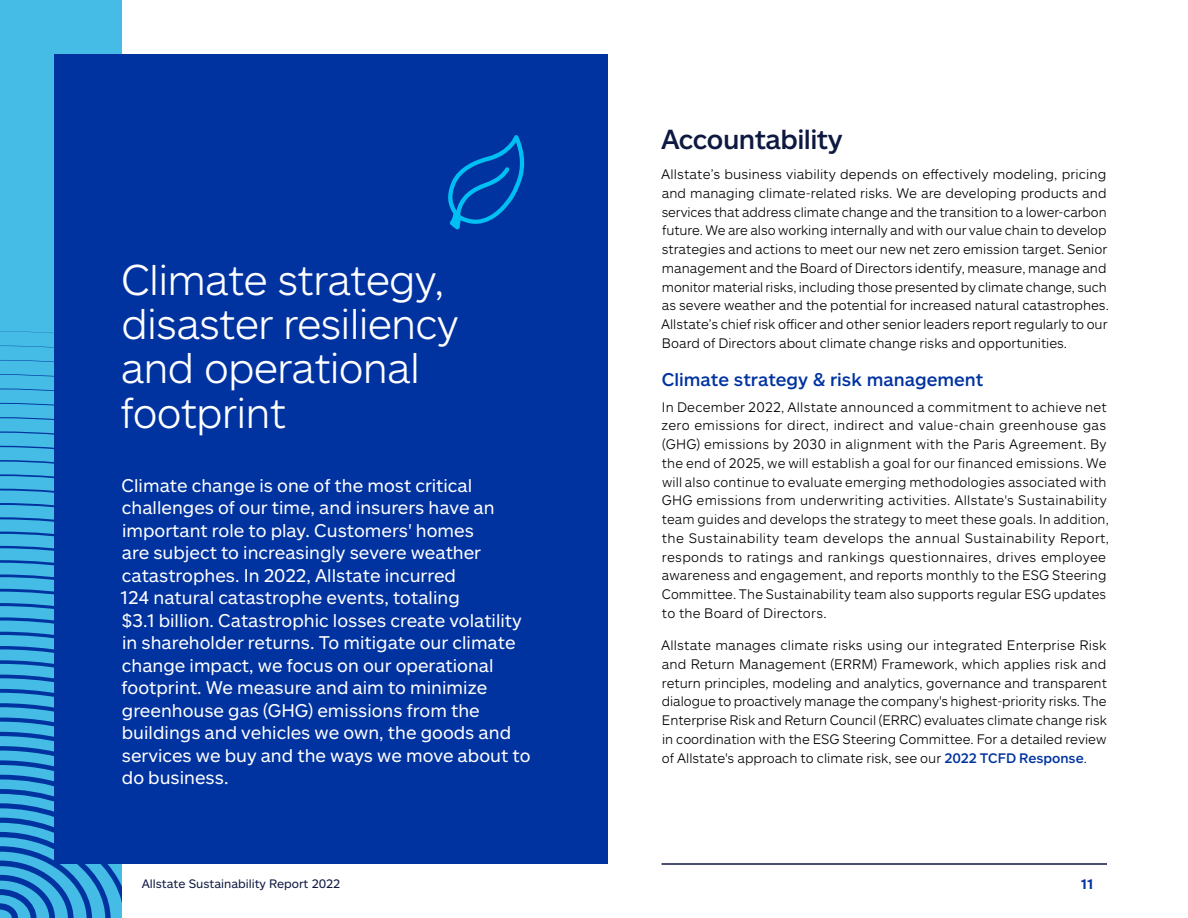
<style>
.page{position:relative;width:1188px;height:918px;background:#fff}
.page>*{position:absolute;margin:0;border:0;box-sizing:border-box;transform-origin:0 0}
.t1{font:300 42.15px/44.2px "Allstate Sans";letter-spacing:-.02em;color:#fff}
.t2{font:500 27px "Allstate Sans";letter-spacing:-.02em;color:#0e1941}
.t3{font:18px/22.5px "Allstate Sans";color:#fff}
.t4{font:500 18px "Allstate Sans";color:#0033a0}
.t5{font:300 13.5px/18.8px "Allstate Sans";letter-spacing:.01em;color:#000}
.t6{font:700 13.5px "Allstate Sans";color:#0033a0}
.t7{font:12px "Allstate Sans";color:#0e1941}
.s1{font-weight:500;color:#0033a0}
</style>
<div class="page">
<div style="left:0;top:0;width:122px;height:918px;background:#45bce5"></div>
<svg style="left:0;top:574px;width:122px;height:344px"></svg>
<div style="left:54px;top:54px;width:554px;height:810px;background:#0033a0"></div>
<hr style="left:662px;top:863px;width:445px;height:2px;background:#0e1941">
<svg style="left:448px;top:135px;width:76px;height:94px"></svg>
<h1 class="t1" style="left:120px;top:256px;width:340px">Climate strategy, disaster resiliency and operational footprint</h1>
<p class="t3" style="left:121px;top:473px;width:411px">Climate change is one of the most critical challenges of our time, and insurers have an important role to play. Customers' homes<br>are subject to increasingly severe weather catastrophes. In 2022, Allstate incurred<br>124 natural catastrophe events, totaling<br>$3.1 billion. Catastrophic losses create volatility in shareholder returns. To mitigate our climate change impact, we focus on our operational footprint. We measure and aim to minimize greenhouse gas (GHG) emissions from the buildings and vehicles we own, the goods and services we buy and the ways we move about to do business.</p>
<h2 class="t2" style="left:661px;top:122px;width:183px">Accountability</h2>
<p class="t5" style="left:661px;top:164px;width:449px">Allstate’s business viability depends on effectively modeling, pricing and managing climate-related risks. We are developing products and services that address climate change and the transition to a lower-carbon future. We are also working internally and with our value chain to develop strategies and actions to meet our new net zero emission target. Senior management and the Board of Directors identify, measure, manage and monitor material risks, including those presented by climate change, such as severe weather and the potential for increased natural catastrophes.<br>Allstate’s chief risk officer and other senior leaders report regularly to our Board of Directors about climate change risks and opportunities.</p>
<h3 class="t4" style="left:662px;top:368px;width:323px">Climate strategy &amp; risk management</h3>
<p class="t5" style="left:661px;top:397px;width:449px">In December 2022, Allstate announced a commitment to achieve net zero emissions for direct, indirect and value-chain greenhouse gas (GHG) emissions by 2030 in alignment with the Paris Agreement. By the end of 2025, we will establish a goal for our financed emissions. We will also continue to evaluate emerging methodologies associated with GHG emissions from underwriting activities. Allstate's Sustainability team guides and develops the strategy to meet these goals. In addition, the Sustainability team develops the annual Sustainability Report, responds to ratings and rankings questionnaires, drives employee awareness and engagement, and reports monthly to the ESG Steering Committee. The Sustainability team also supports regular ESG updates to the Board of Directors.</p>
<p class="t5" style="left:661px;top:635px;width:447px;text-align:justify">Allstate manages climate risks using our integrated Enterprise Risk and Return Management (ERRM) Framework, which applies risk and return principles, modeling and analytics, governance and transparent dialogue to proactively manage the company's highest-priority risks. The Enterprise Risk and Return Council (ERRC) evaluates climate change risk in coordination with the ESG Steering Committee. For a detailed review of Allstate's approach to climate risk, see our <span class="s1">2022 TCFD Response</span>.</p>
<p class="t7" style="left:142px;top:876px;width:200px">Allstate Sustainability Report 2022</p>
<p class="t6" style="left:1081px;top:875px;width:14px">11</p>
</div>
